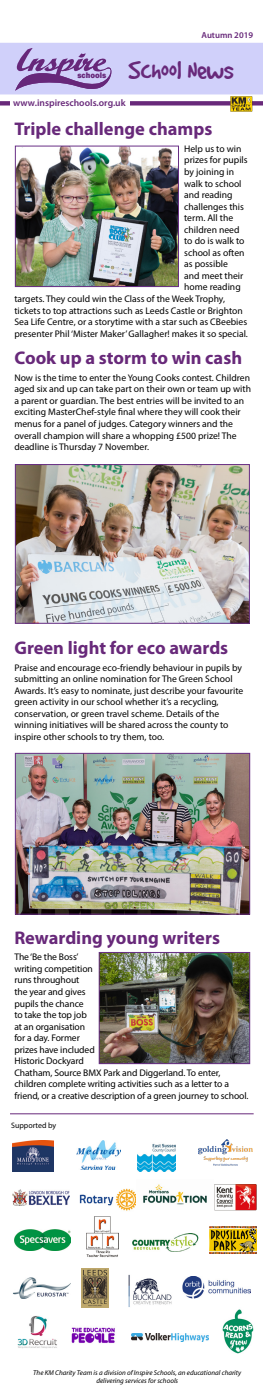
<style>
.page{position:relative;width:263px;height:1400px;background:#fff}
.page>*{position:absolute;margin:0;border:0;box-sizing:border-box;transform-origin:0 0}
.t1{font:28px "Good Dog Plain";color:#68297a}
.t2{font:700 18.38px "Myriad Pro";color:#68297a}
.t3{font:9.62px/11.5px "Myriad Pro";color:#000}
.t4{font:600 9.62px "Myriad Pro";color:#68297a}
.t5{font:600 8.75px "Myriad Pro";color:#68297a}
.t6{font:800 8.4px "Franklin Gothic";color:#67277a;scale:.94 1}
.t7{font:7.88px "Myriad Pro";color:#000}
.t8{font:italic 7px/8.4px "Myriad Pro";color:#000;text-align:center}
</style>
<div class="page">
<img style="left:76px;top:1140px;width:44px;height:30px">
<img style="left:182px;top:1276px;width:68px;height:22px">
<img style="left:133px;top:1234px;width:65px;height:17px">
<img style="left:14px;top:1229px;width:57px;height:22px">
<img style="left:13px;top:1189px;width:57px;height:17px">
<img style="left:214px;top:1184px;width:42px;height:27px">
<img style="left:131px;top:1334px;width:77px;height:7px">
<img style="left:87px;top:1216px;width:32px;height:41px">
<img style="left:13px;top:1141px;width:40px;height:31px">
<img style="left:198px;top:1139px;width:54px;height:27px">
<img style="left:13px;top:1277px;width:58px;height:22px">
<img style="left:137px;top:1143px;width:38px;height:28px">
<svg style="left:0;top:43px;width:262px;height:69px"></svg>
<img style="left:18px;top:1316px;width:39px;height:32px">
<img style="left:71px;top:1327px;width:44px;height:16px">
<img style="left:82px;top:1268px;width:27px;height:40px">
<hr style="left:10px;top:1113px;width:243px;height:1px;background:#68297a">
<img style="left:17px;top:148px;width:160px;height:137px">
<div style="left:15px;top:146px;width:164px;height:141px;border:1px solid #682e85"></div>
<img style="left:17px;top:466px;width:230px;height:156px">
<div style="left:15px;top:464px;width:234px;height:160px;border:1px solid #682e85"></div>
<img style="left:17px;top:755px;width:231px;height:158px">
<div style="left:15px;top:753px;width:235px;height:162px;border:1px solid #682e85"></div>
<img style="left:101px;top:954px;width:147px;height:108px">
<div style="left:99px;top:952px;width:151px;height:112px;border:1px solid #682e85"></div>
<img style="left:79px;top:1188px;width:57px;height:23px">
<img style="left:222px;top:1309px;width:32px;height:45px">
<img style="left:143px;top:1184px;width:64px;height:21px">
<img style="left:128px;top:1274px;width:44px;height:33px">
<img style="left:209px;top:1226px;width:47px;height:28px">
<p class="t5" style="left:201px;top:29px;width:53px">Autumn 2019</p>
<p class="t6" style="left:77px;top:70px;width:32px">schools</p>
<h1 class="t1" style="left:128px;top:57px;width:106px">School News</h1>
<p class="t4" style="left:13px;top:97px;width:114px">www.inspireschools.org.uk</p>
<h2 class="t2" style="left:14px;top:117px;width:199px">Triple challenge champs</h2>
<p class="t3" style="left:184px;top:143px;width:59px">Help us to win</p>
<p class="t3" style="left:184px;top:154px;width:65px">prizes for pupils</p>
<p class="t3" style="left:184px;top:166px;width:51px">by joining in</p>
<p class="t3" style="left:184px;top:177px;width:59px">walk to school</p>
<p class="t3" style="left:184px;top:189px;width:50px">and reading</p>
<p class="t3" style="left:184px;top:200px;width:61px">challenges this</p>
<p class="t3" style="left:184px;top:212px;width:50px">term. All the</p>
<p class="t3" style="left:184px;top:224px;width:57px">children need</p>
<p class="t3" style="left:184px;top:235px;width:62px">to do is walk to</p>
<p class="t3" style="left:184px;top:247px;width:62px">school as often</p>
<p class="t3" style="left:184px;top:258px;width:45px">as possible</p>
<p class="t3" style="left:184px;top:270px;width:61px">and meet their</p>
<p class="t3" style="left:184px;top:281px;width:58px">home reading</p>
<p class="t3" style="left:14px;top:293px;width:212px">targets. They could win the Class of the Week Trophy,</p>
<p class="t3" style="left:14px;top:304px;width:230px">tickets to top attractions such as Leeds Castle or Brighton</p>
<p class="t3" style="left:14px;top:316px;width:234px">Sea Life Centre, or a storytime with a star such as CBeebies</p>
<p class="t3" style="left:14px;top:328px;width:235px">presenter Phil ‘Mister Maker’ Gallagher! makes it so special.</p>
<h2 class="t2" style="left:14px;top:346px;width:229px">Cook up a storm to win cash</h2>
<p class="t3" style="left:14px;top:372px;width:238px">Now is the time to enter the Young Cooks contest. Children aged six and up can take part on their own or team up with a parent or guardian. The best entries will be invited to an exciting MasterChef-style final where they will cook their menus for a panel of judges. Category winners and the overall champion will share a whopping £500 prize! The deadline is Thursday 7 November.</p>
<h2 class="t2" style="left:14px;top:636px;width:215px">Green light for eco awards</h2>
<p class="t3" style="left:14px;top:661px;width:230px">Praise and encourage eco-friendly behaviour in pupils by submitting an online nomination for The Green School Awards. It’s easy to nominate, just describe your favourite green activity in our school whether it’s a recycling, conservation, or green travel scheme. Details of the winning initiatives will be shared across the county to inspire other schools to try them, too.</p>
<h2 class="t2" style="left:14px;top:925px;width:207px">Rewarding young writers</h2>
<p class="t3" style="left:14px;top:951px;width:235px">The ‘Be the Boss’<br>writing competition<br>runs throughout<br>the year and gives<br>pupils the chance<br>to take the top job<br>at an organisation<br>for a day. Former<br>prizes have included<br>Historic Dockyard<br>Chatham, Source BMX Park and Diggerland. To enter, children complete writing activities such as a letter to a friend, or a creative description of a green journey to school.</p>
<p class="t7" style="left:11px;top:1121px;width:47px">Supported by</p>
<p class="t8" style="left:33px;top:1368px;width:209px">The KM Charity Team is a division of Inspire Schools, an educational charity delivering services for schools</p>
</div>
